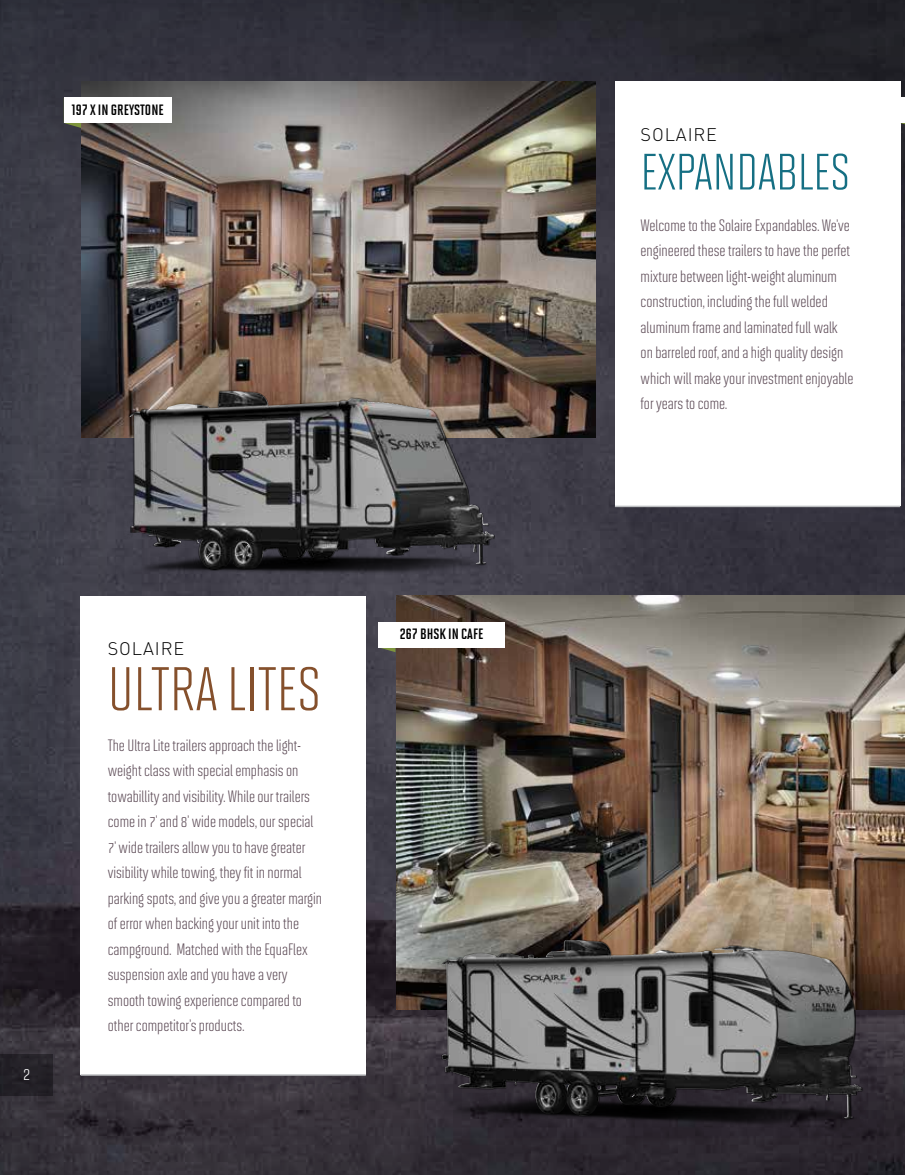
<style>
.page{position:relative;width:905px;height:1175px;background:#fff}
.page>*{position:absolute;margin:0;border:0;box-sizing:border-box;transform-origin:0 0}
.t1{font:61.5px "Solano Gothic MVB";color:#85502c}
.t2{font:51px "Solano Gothic MVB";color:#156f83}
.t3{font:300 18px "DINOT";letter-spacing:.05em;color:#000}
.t4{font:18px "Solano Gothic MVB";color:#fff}
.t5{font:16.5px/25.5px "Solano Gothic MVB";color:#5c4a55}
.t6{font:15px "Solano Gothic MVB Bd Cap";color:#000}
</style>
<div class="page">
<div style="left:0;top:0;width:904px;height:1174px;background:#c4e4e4;opacity:.75"></div>
<svg style="left:615px;top:507px;width:285px;height:14px;background:#373541"></svg>
<svg style="left:81px;top:1075px;width:285px;height:14px;background:#413c44"></svg>
<div style="left:81px;top:595px;width:285px;height:479px;background:#fff"></div>
<div style="left:615px;top:81px;width:285px;height:425px;background:#fff"></div>
<hr style="left:615px;top:505px;width:285px;height:2px;background:#bcbec0">
<hr style="left:81px;top:1074px;width:285px;height:1px;background:#bcbec0">
<img style="left:81px;top:81px;width:514px;height:357px">
<img style="left:396px;top:595px;width:508px;height:414px">
<img style="left:116px;top:383px;width:394px;height:200px">
<img style="left:129px;top:392px;width:177px;height:179px">
<img style="left:424px;top:924px;width:459px;height:213px">
<img style="left:442px;top:940px;width:123px;height:148px">
<div style="left:0;top:1054px;width:53px;height:41px;background:#232127"></div>
<svg style="left:64px;top:123px;width:17px;height:5px"></svg>
<svg style="left:378px;top:647px;width:17px;height:5px"></svg>
<hr style="left:900px;top:98px;width:4px;height:25px;background:#fff">
<div style="left:378px;top:622px;width:127px;height:25px;background:#fff"></div>
<div style="left:64px;top:98px;width:107px;height:25px;background:#fff"></div>
<p class="t6" style="left:71px;top:102px;width:94px">197 X IN GREYSTONE</p>
<p class="t4" style="left:23px;top:1063px;width:9px">2</p>
<p class="t3" style="left:108px;top:637px;width:78px">SOLAIRE</p>
<h1 class="t1" style="left:108px;top:655px;width:214px">ULTRA LITES</h1>
<p class="t5" style="left:108px;top:732px;width:216px">The Ultra Lite trailers approach the light&shy;weight class with special emphasis on towabillity and visibility. While our trailers come in 7’ and 8’ wide models, our special 7’ wide trailers allow you to have greater visibility while towing, they fit in normal parking spots, and give you a greater margin of error when backing your unit into the campground. Matched with the EquaFlex suspension axle and you have a very smooth towing experience compared to other competitor’s products.</p>
<p class="t6" style="left:400px;top:626px;width:85px">267 BHSK IN CAFE</p>
<p class="t3" style="left:640px;top:124px;width:78px">SOLAIRE</p>
<h2 class="t2" style="left:640px;top:144px;width:211px">EXPANDABLES</h2>
<p class="t5" style="left:640px;top:212px;width:214px">Welcome to the Solaire Expandables. We’ve engineered these trailers to have the perfet mixture between light-weight aluminum construction, including the full welded aluminum frame and laminated full walk on barreled roof, and a high quality design which will make your investment enjoyable for years to come.</p>
</div>
